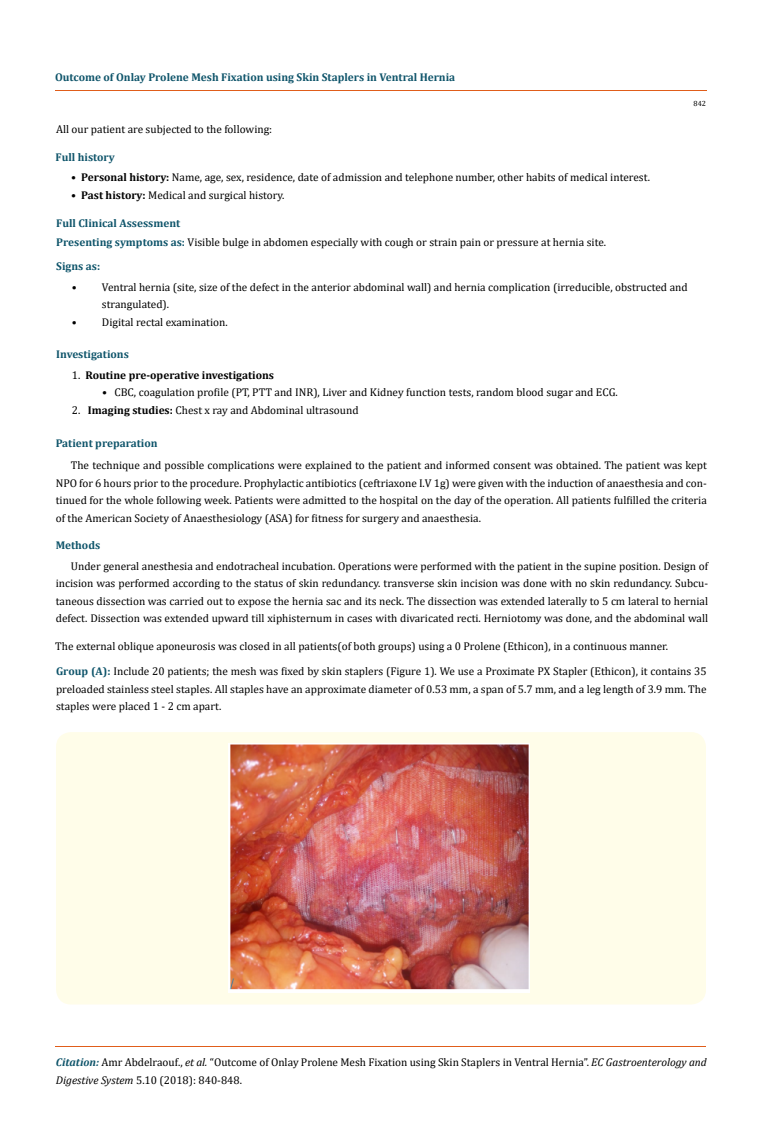
<style>
.page{position:relative;width:764px;height:1142px;background:#fff}
.page>*{position:absolute;margin:0;border:0;box-sizing:border-box;transform-origin:0 0}
.t1{font:11.25px/17.5px "Cambria";color:#000}
.t2{font:700 11.25px "Cambria";color:#0e546a}
.t3{font:700 11.25px "Cambria";color:#000}
.t4{font:7.5px "Cambria";color:#000}
.s1{font-weight:700}
.s2{font-weight:700;color:#0e546a}
.s3{font-weight:400}
.s4{font-weight:700;font-style:italic;color:#0e546a}
.s5{font-style:italic}
</style>
<div class="page">
<hr style="left:55px;top:1045px;width:651px;height:1px;background:#e05d1a">
<div style="left:56px;top:732px;width:650px;height:272px;background:#fffde9;border-radius:15px"></div>
<img style="left:229px;top:743px;width:301px;height:249px">
<p class="t2" style="left:55px;top:70px;width:402px">Outcome of Onlay Prolene Mesh Fixation using Skin Staplers in Ventral Hernia</p>
<p class="t1" style="left:56px;top:120px;width:218px">All our patient are subjected to the following:</p>
<p class="t1" style="left:71px;top:169px;width:580px">• <span class="s1">Personal history:</span> Name, age, sex, residence, date of admission and telephone number, other habits of medical interest.</p>
<p class="t1" style="left:71px;top:186px;width:215px">• <span class="s1">Past history:</span> Medical and surgical history.</p>
<p class="t2" style="left:56px;top:149px;width:61px">Full history</p>
<p class="t4" style="left:693px;top:99px;width:14px">842</p>
<p class="t1" style="left:56px;top:214px;width:551px;line-height:18.8px"><span class="s2">Full Clinical Assessment<br>Presenting symptoms as:</span> Visible bulge in abdomen especially with cough or strain pain or pressure at hernia site.</p>
<p class="t1" style="left:102px;top:278px;width:587px;text-indent:-30px">• Ventral hernia (site, size of the defect in the anterior abdominal wall) and hernia complication (irreducible, obstructed and strangulated).</p>
<p class="t1" style="left:72px;top:313px;width:157px">• Digital rectal examination.</p>
<p class="t2" style="left:56px;top:258px;width:45px">Signs as:</p>
<p class="t2" style="left:56px;top:346px;width:74px">Investigations</p>
<p class="t3" style="left:72px;top:367px;width:203px"><span class="s3">1.</span> Routine pre-operative investigations</p>
<p class="t1" style="left:102px;top:383px;width:517px">• CBC, coagulation profile (PT, PTT and INR), Liver and Kidney function tests, random blood sugar and ECG.</p>
<p class="t1" style="left:72px;top:401px;width:288px">2. <span class="s1">Imaging studies:</span> Chest x ray and Abdominal ultrasound</p>
<p class="t2" style="left:56px;top:435px;width:103px">Patient preparation</p>
<p class="t1" style="left:56px;top:456px;width:652px;text-align:justify;text-indent:15px">The technique and possible complications were explained to the patient and informed consent was obtained. The patient was kept NPO for 6 hours prior to the procedure. Prophylactic antibiotics (ceftriaxone I.V 1g) were given with the induction of anaesthesia and con&shy;tinued for the whole following week. Patients were admitted to the hospital on the day of the operation. All patients fulfilled the criteria of the American Society of Anaesthesiology (ASA) for fitness for surgery and anaesthesia.</p>
<p class="t1" style="left:56px;top:557px;width:654px;text-align:justify;text-indent:15px">Under general anesthesia and endotracheal incubation. Operations were performed with the patient in the supine position. Design of incision was performed according to the status of skin redundancy. transverse skin incision was done with no skin redundancy. Subcu&shy;taneous dissection was carried out to expose the hernia sac and its neck. The dissection was extended laterally to 5 cm lateral to hernial defect. Dissection was extended upward till xiphisternum in cases with divaricated recti. Herniotomy was done, and the abdominal wall</p>
<p class="t2" style="left:56px;top:537px;width:46px">Methods</p>
<p class="t1" style="left:55px;top:637px;width:614px">The external oblique aponeurosis was closed in all patients(of both groups) using a 0 Prolene (Ethicon), in a continuous manner.</p>
<p class="t1" style="left:56px;top:662px;width:652px;text-align:justify"><span class="s2">Group (A):</span> Include 20 patients; the mesh was fixed by skin staplers (Figure 1). We use a Proximate PX Stapler (Ethicon), it contains 35 preloaded stainless steel staples. All staples have an approximate diameter of 0.53 mm, a span of 5.7 mm, and a leg length of 3.9 mm. The staples were placed 1 - 2 cm apart.</p>
<p class="t1" style="left:56px;top:1053px;width:652px"><span class="s4">Citation:</span> Amr Abdelraouf., <span class="s5">et al.</span> “Outcome of Onlay Prolene Mesh Fixation using Skin Staplers in Ventral Hernia”. <span class="s5">EC Gastroenterology and<br>Digestive System</span> 5.10 (2018): 840-848.</p>
</div>
